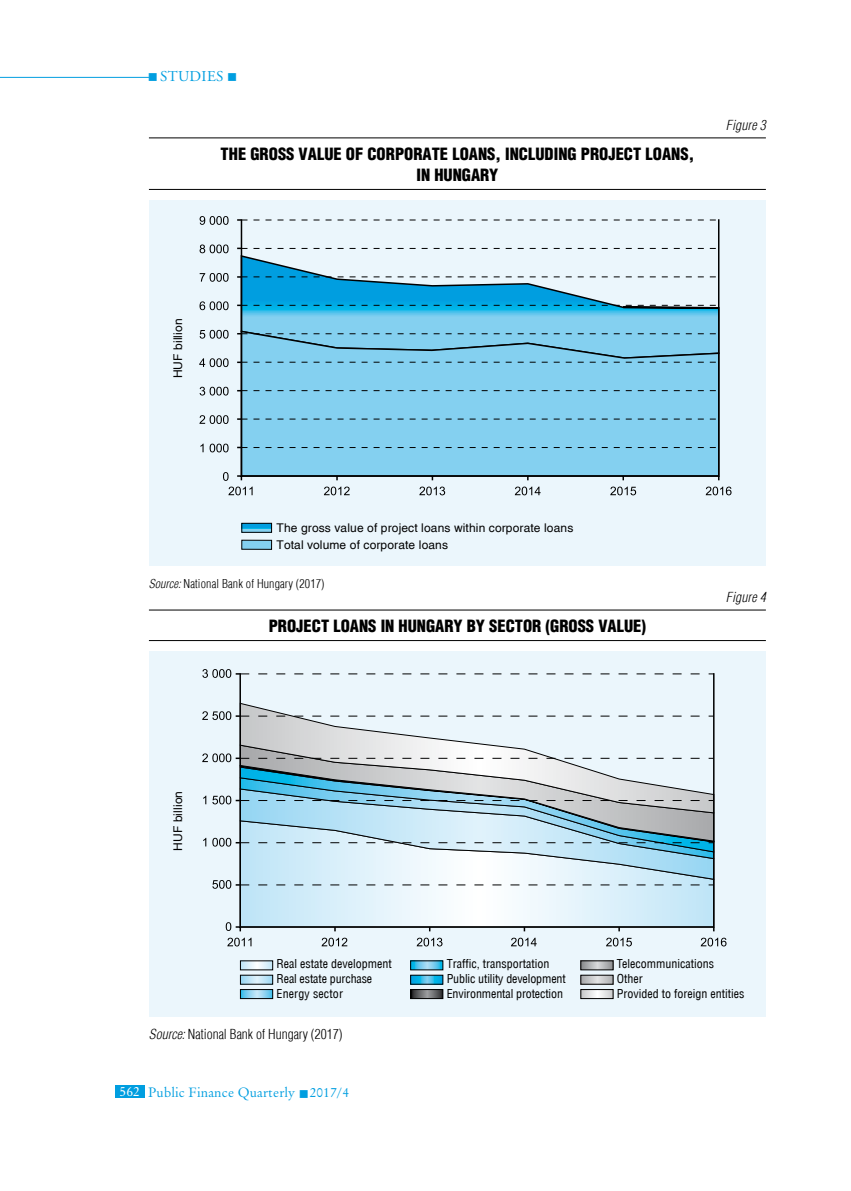
<style>
.page{position:relative;width:851px;height:1191px;background:#fff}
.page>*{position:absolute;margin:0;border:0;box-sizing:border-box;transform-origin:0 0}
.t1{font:900 condensed 16.5px/21px "H Helvetica";color:#000;text-align:center}
.t2{font:15px "Adobe Garamond Pro";color:#009ee0}
.t3{font:300 condensed 13.5px "H Helvetica";color:#000}
.t4{font:13.5px "Original Garamond HU Normal";letter-spacing:.01em;color:#009ee0}
.t5{font:italic 300 condensed 13.5px "H Helvetica";letter-spacing:.01em;color:#000}
.t6{font:condensed 12px/15px "H Helvetica";color:#000}
.t7{font:12px/16.5px "H Helvetica";letter-spacing:.01em;color:#000}
.t8{font:300 condensed 12px "H Helvetica";letter-spacing:.01em;color:#000}
.s1{font-style:italic}
.s2{color:#fff}
</style>
<div class="page">
<hr style="left:0;top:77px;width:149px;height:1px;background:#009ee0">
<div style="left:115px;top:1084px;width:30px;height:13px;background:#009ee0"></div>
<hr style="left:149px;top:137px;width:616px;height:1px;background:#000">
<hr style="left:149px;top:189px;width:616px;height:1px;background:#000">
<div style="left:149px;top:200px;width:616px;height:366px;background:#ebf6fc"></div>
<div style="left:242px;top:540px;width:29px;height:9px;background:#84d0f0"></div>
<div style="left:241px;top:540px;width:31px;height:9px;border:1px solid #000"></div>
<svg style="left:243px;top:525px;width:27px;height:5px"></svg>
<div style="left:241px;top:523px;width:31px;height:9px;border:1px solid #000"></div>
<svg style="left:240px;top:254px;width:480px;height:76px"></svg>
<div style="left:240px;top:330px;width:480px;height:147px;background:#84d0f0"></div>
<hr style="left:241px;top:220px;width:1px;height:256px;background:#000">
<hr style="left:717px;top:220px;width:2px;height:256px;background:#000">
<hr style="left:241px;top:475px;width:477px;height:2px;background:#000">
<svg style="left:237px;top:219px;width:481px;height:2px"></svg>
<svg style="left:237px;top:248px;width:481px;height:1px"></svg>
<svg style="left:237px;top:276px;width:481px;height:2px"></svg>
<svg style="left:237px;top:304px;width:481px;height:2px"></svg>
<svg style="left:237px;top:333px;width:481px;height:1px"></svg>
<svg style="left:237px;top:361px;width:481px;height:2px"></svg>
<svg style="left:237px;top:390px;width:481px;height:1px"></svg>
<svg style="left:237px;top:418px;width:481px;height:2px"></svg>
<svg style="left:237px;top:447px;width:481px;height:1px"></svg>
<svg style="left:200px;top:443px;width:3px;height:9px"></svg>
<svg style="left:209px;top:443px;width:19px;height:9px"></svg>
<svg style="left:199px;top:415px;width:29px;height:9px"></svg>
<svg style="left:199px;top:387px;width:29px;height:8px"></svg>
<svg style="left:199px;top:358px;width:29px;height:9px"></svg>
<svg style="left:199px;top:330px;width:29px;height:9px"></svg>
<svg style="left:199px;top:301px;width:29px;height:9px"></svg>
<svg style="left:200px;top:273px;width:28px;height:9px"></svg>
<svg style="left:199px;top:244px;width:29px;height:9px"></svg>
<svg style="left:199px;top:216px;width:29px;height:9px"></svg>
<svg style="left:223px;top:472px;width:29px;height:23px"></svg>
<svg style="left:324px;top:486px;width:25px;height:9px"></svg>
<svg style="left:419px;top:486px;width:26px;height:9px"></svg>
<svg style="left:514px;top:486px;width:26px;height:9px"></svg>
<svg style="left:610px;top:486px;width:26px;height:9px"></svg>
<svg style="left:705px;top:486px;width:26px;height:9px"></svg>
<hr style="left:149px;top:609px;width:616px;height:1px;background:#000">
<hr style="left:149px;top:640px;width:616px;height:1px;background:#000">
<div style="left:149px;top:651px;width:616px;height:365px;background:#ebf6fc"></div>
<svg style="left:242px;top:962px;width:29px;height:6px"></svg>
<svg style="left:242px;top:977px;width:29px;height:5px"></svg>
<svg style="left:242px;top:991px;width:29px;height:5px"></svg>
<div style="left:240px;top:989px;width:33px;height:9px;border:1px solid #000"></div>
<svg style="left:412px;top:962px;width:29px;height:6px"></svg>
<svg style="left:412px;top:977px;width:29px;height:5px"></svg>
<svg style="left:412px;top:991px;width:29px;height:5px"></svg>
<div style="left:410px;top:989px;width:33px;height:9px;border:1px solid #000"></div>
<svg style="left:582px;top:962px;width:29px;height:6px"></svg>
<div style="left:580px;top:960px;width:33px;height:10px;border:1px solid #000"></div>
<svg style="left:582px;top:977px;width:29px;height:5px"></svg>
<div style="left:580px;top:975px;width:33px;height:9px;border:1px solid #000"></div>
<svg style="left:582px;top:991px;width:29px;height:5px"></svg>
<div style="left:580px;top:989px;width:33px;height:9px;border:1px solid #000"></div>
<svg style="left:241px;top:879px;width:472px;height:47px"></svg>
<svg style="left:241px;top:859px;width:472px;height:20px"></svg>
<svg style="left:241px;top:703px;width:297px;height:50px"></svg>
<hr style="left:240px;top:926px;width:473px;height:1px;background:#000">
<hr style="left:239px;top:674px;width:2px;height:253px;background:#000">
<hr style="left:713px;top:674px;width:1px;height:253px;background:#000">
<svg style="left:226px;top:922px;width:15px;height:9px"></svg>
<svg style="left:212px;top:880px;width:501px;height:8px"></svg>
<svg style="left:202px;top:753px;width:512px;height:106px"></svg>
<svg style="left:202px;top:711px;width:511px;height:9px"></svg>
<svg style="left:202px;top:669px;width:511px;height:9px"></svg>
<svg style="left:227px;top:937px;width:24px;height:9px"></svg>
<svg style="left:321px;top:937px;width:26px;height:9px"></svg>
<svg style="left:416px;top:937px;width:26px;height:9px"></svg>
<svg style="left:511px;top:937px;width:25px;height:9px"></svg>
<svg style="left:606px;top:937px;width:25px;height:9px"></svg>
<svg style="left:700px;top:937px;width:26px;height:9px"></svg>
<p class="t2" style="left:148px;top:67px;width:91px">■STUDIES■</p>
<h1 class="t1" style="left:220px;top:143px;width:475px">THE GROSS VALUE OF CORPORATE LOANS, INCLUDING PROJECT LOANS,<br>IN HUNGARY</h1>
<p class="t5" style="left:725px;top:117px;width:41px">Figure 3</p>
<p class="t7" style="left:170px;top:378px;width:61px;rotate:-90deg">HUF billion</p>
<p class="t7" style="left:276px;top:520px;width:298px">The gross value of project loans within corporate loans<br>Total volume of corporate loans</p>
<p class="t8" style="left:149px;top:577px;width:177px"><span class="s1">Source:</span> National Bank of Hungary (2017)</p>
<h1 class="t1" style="left:269px;top:615px;width:379px">PROJECT LOANS IN HUNGARY BY SECTOR (GROSS VALUE)</h1>
<p class="t5" style="left:725px;top:589px;width:41px">Figure 4</p>
<p class="t7" style="left:170px;top:851px;width:61px;rotate:-90deg">HUF billion</p>
<p class="t6" style="left:276px;top:956px;width:117px">Real estate development<br>Real estate purchase<br>Energy sector</p>
<p class="t6" style="left:446px;top:956px;width:120px">Traffic, transportation<br>Public utility development<br>Environmental protection</p>
<p class="t6" style="left:617px;top:956px;width:129px">Telecommunications<br>Other<br>Provided to foreign entities</p>
<p class="t3" style="left:149px;top:1026px;width:195px"><span class="s1">Source:</span> National Bank of Hungary (2017)</p>
<p class="t4" style="left:120px;top:1084px;width:231px"><span class="s2">562</span> Public Finance Quarterly ■ 2017/4</p>
</div>
